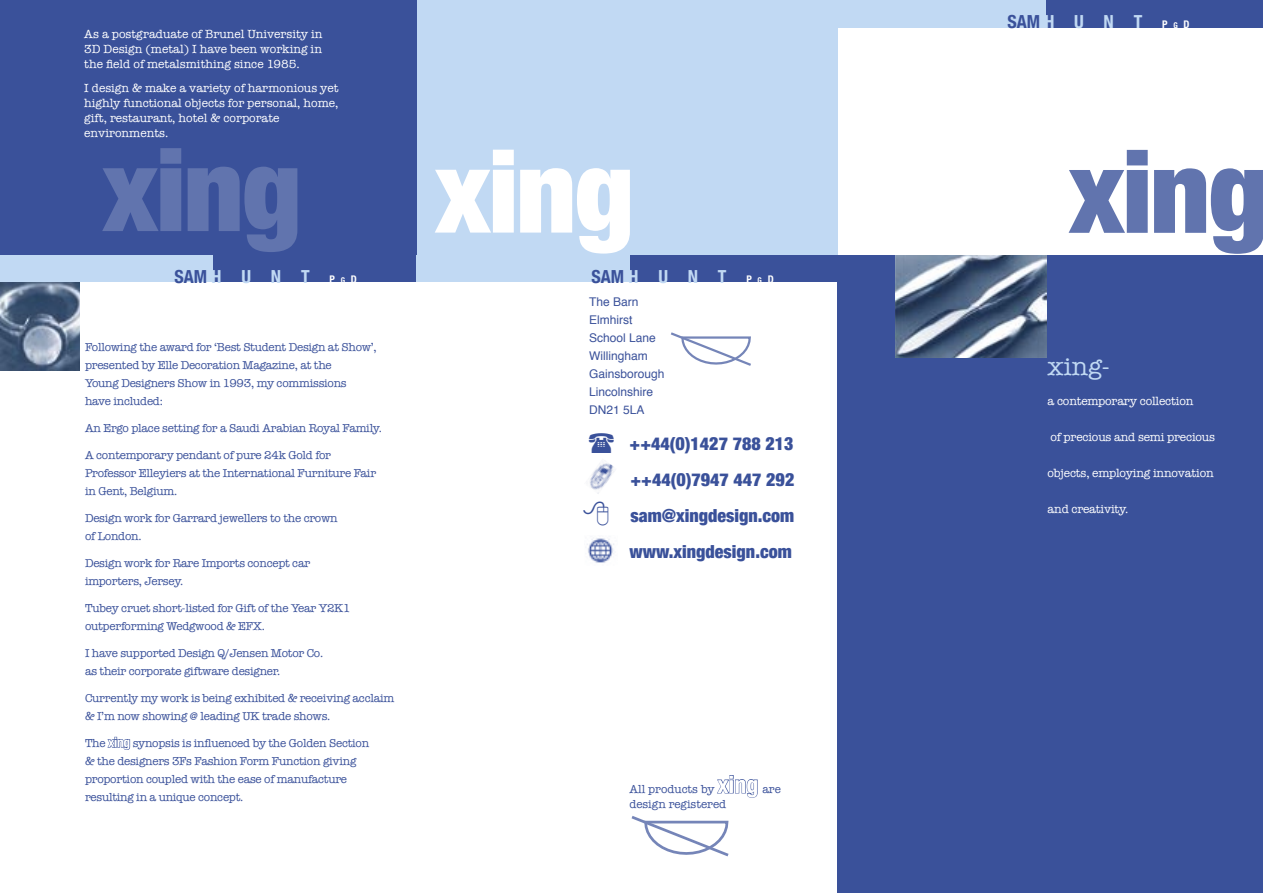
<style>
.page{position:relative;width:1263px;height:893px;background:#fff}
.page>*{position:absolute;margin:0;border:0;box-sizing:border-box;transform-origin:0 0}
.t1{font:900 condensed 116.1px "Helvetica Neue";letter-spacing:-.02em;color:#6174ae}
.t2{font:900 condensed 116.1px "Helvetica Neue";color:#fff}
.t3{font:25.5px "American Typewriter";color:#c1d9f3}
.t4{font:900 condensed 18px "Helvetica Neue";color:#3a519a}
.t5{font:700 condensed 18px "Helvetica Neue";color:#c1d9f3}
.t6{font:12px/15px "American Typewriter";color:#fff;text-align:justify}
.t7{font:12px "Helvetica";color:#3a519a}
.t8{font:11.7px/18px "American Typewriter";letter-spacing:-.02em;color:#3a519a}
.t9{font:11.7px/15px "American Typewriter";color:#3a519a}
.s1{color:#3a519a}
.s2{font-size:10.5px;color:#fff}
.s3{font-size:7.8px;color:#fff}
.s4{font-family:"Helvetica Neue";font-weight:700;font-stretch:condensed;font-size:13.5px;color:#fff}
.s5{color:#fff}
.s6{font-family:"Helvetica Neue";font-weight:700;font-stretch:condensed;font-size:24px;color:#fff}
</style>
<div class="page">
<img style="left:0;top:282px;width:80px;height:89px">
<div style="left:213px;top:255px;width:204px;height:27px;background:#3a519a"></div>
<div style="left:0;top:0;width:417px;height:255px;background:#3a519a"></div>
<div style="left:838px;top:0;width:208px;height:27px;background:#c1d9f3"></div>
<div style="left:838px;top:255px;width:425px;height:638px;background:#3a519a"></div>
<img style="left:895px;top:255px;width:151px;height:102px">
<div style="left:1046px;top:0;width:217px;height:27px;background:#3a519a"></div>
<svg style="left:107px;top:737px;width:23px;height:13px"></svg>
<div style="left:417px;top:255px;width:213px;height:27px;background:#c1d9f3"></div>
<div style="left:630px;top:255px;width:208px;height:27px;background:#3a519a"></div>
<div style="left:417px;top:0;width:421px;height:255px;background:#c1d9f3"></div>
<svg style="left:671px;top:332px;width:80px;height:34px"></svg>
<svg style="left:631px;top:816px;width:98px;height:41px"></svg>
<svg style="left:717px;top:775px;width:41px;height:23px"></svg>
<div style="left:0;top:255px;width:213px;height:27px;background:#c1d9f3"></div>
<hr style="left:1261px;top:170px;width:2px;height:68px;background:#6174ae">
<img style="left:587px;top:538px;width:27px;height:25px">
<img style="left:589px;top:463px;width:25px;height:31px">
<p class="t6" style="left:84px;top:27px;width:240px">As a postgraduate of Brunel University in 3D Design (metal) I have been working in the field of metalsmithing since 1985.</p>
<p class="t6" style="left:84px;top:81px;width:256px;text-align:left">I design &amp; make a variety of harmonious yet highly functional objects for personal, home, gift, restaurant, hotel &amp; corporate environments.</p>
<p class="t5" style="left:1007px;top:11px;width:184px"><span class="s1">SAM</span>H U N T <span class="s2">P</span><span class="s3">G</span><span class="s2">D</span></p>
<p class="t1" style="left:102px;top:118px;width:201px">xing</p>
<p class="t1" style="left:1069px;top:120px;width:201px">xing</p>
<p class="t2" style="left:435px;top:120px;width:201px">xing</p>
<p class="t5" style="left:175px;top:266px;width:184px"><span class="s1">SAM</span>H U N T <span class="s2">P</span><span class="s3">G</span><span class="s2">D</span></p>
<p class="t8" style="left:85px;top:338px;width:293px">Following the award for ‘Best Student Design at Show’, presented by Elle Decoration Magazine, at the<br>Young Designers Show in 1993, my commissions<br>have included:</p>
<p class="t8" style="left:85px;top:419px;width:298px">An Ergo place setting for a Saudi Arabian Royal Family.</p>
<p class="t8" style="left:85px;top:446px;width:293px">A contemporary pendant of pure 24k Gold for<br>Professor Elleyiers at the International Furniture Fair in Gent, Belgium.</p>
<p class="t8" style="left:85px;top:509px;width:254px">Design work for Garrard jewellers to the crown of London.</p>
<p class="t8" style="left:85px;top:554px;width:227px">Design work for Rare Imports concept car importers, Jersey.</p>
<p class="t8" style="left:85px;top:599px;width:267px">Tubey cruet short-listed for Gift of the Year Y2K1 outperforming Wedgwood &amp; EFX.</p>
<p class="t8" style="left:85px;top:644px;width:240px">I have supported Design Q/Jensen Motor Co. as their corporate giftware designer.</p>
<p class="t8" style="left:85px;top:689px;width:311px">Currently my work is being exhibited &amp; receiving acclaim &amp; I’m now showing @ leading UK trade shows.</p>
<p class="t8" style="left:85px;top:734px;width:286px">The <span class="s4">xing</span> synopsis is influenced by the Golden Section &amp; the designers 3Fs Fashion Form Function giving proportion coupled with the ease of manufacture resulting in a unique concept.</p>
<p class="t5" style="left:591px;top:265px;width:184px"><span class="s1">SAM</span>H U N T <span class="s2">P</span><span class="s3">G</span><span class="s2">D</span></p>
<p class="t7" style="left:589px;top:292px;width:51px">The Barn</p>
<p class="t7" style="left:589px;top:310px;width:45px">Elmhirst</p>
<p class="t7" style="left:589px;top:328px;width:68px">School Lane</p>
<p class="t7" style="left:589px;top:346px;width:60px">Willingham</p>
<p class="t7" style="left:589px;top:364px;width:77px">Gainsborough</p>
<p class="t7" style="left:589px;top:382px;width:66px">Lincolnshire</p>
<p class="t7" style="left:589px;top:400px;width:57px">DN21 5LA</p>
<p class="t4" style="left:589px;top:433px;width:206px"><span class="s5">Tel</span> ++44(0)1427 788 213</p>
<p class="t4" style="left:589px;top:469px;width:207px"><span class="s5">Mobil</span>++44(0)7947 447 292</p>
<p class="t4" style="left:589px;top:505px;width:207px"><span class="s5">Email</span>sam@xingdesign.com</p>
<p class="t4" style="left:589px;top:541px;width:204px"><span class="s5">Web</span> www.xingdesign.com</p>
<p class="t9" style="left:629px;top:782px;width:153px">All products by <span class="s6">xing</span> are design registered</p>
<p class="t3" style="left:1047px;top:352px;width:64px">xing-</p>
<p class="t6" style="left:1047px;top:394px;width:147px">a contemporary collection</p>
<p class="t6" style="left:1050px;top:430px;width:166px">of precious and semi precious</p>
<p class="t6" style="left:1047px;top:466px;width:168px">objects, employing innovation</p>
<p class="t6" style="left:1047px;top:502px;width:82px">and creativity.</p>
</div>
